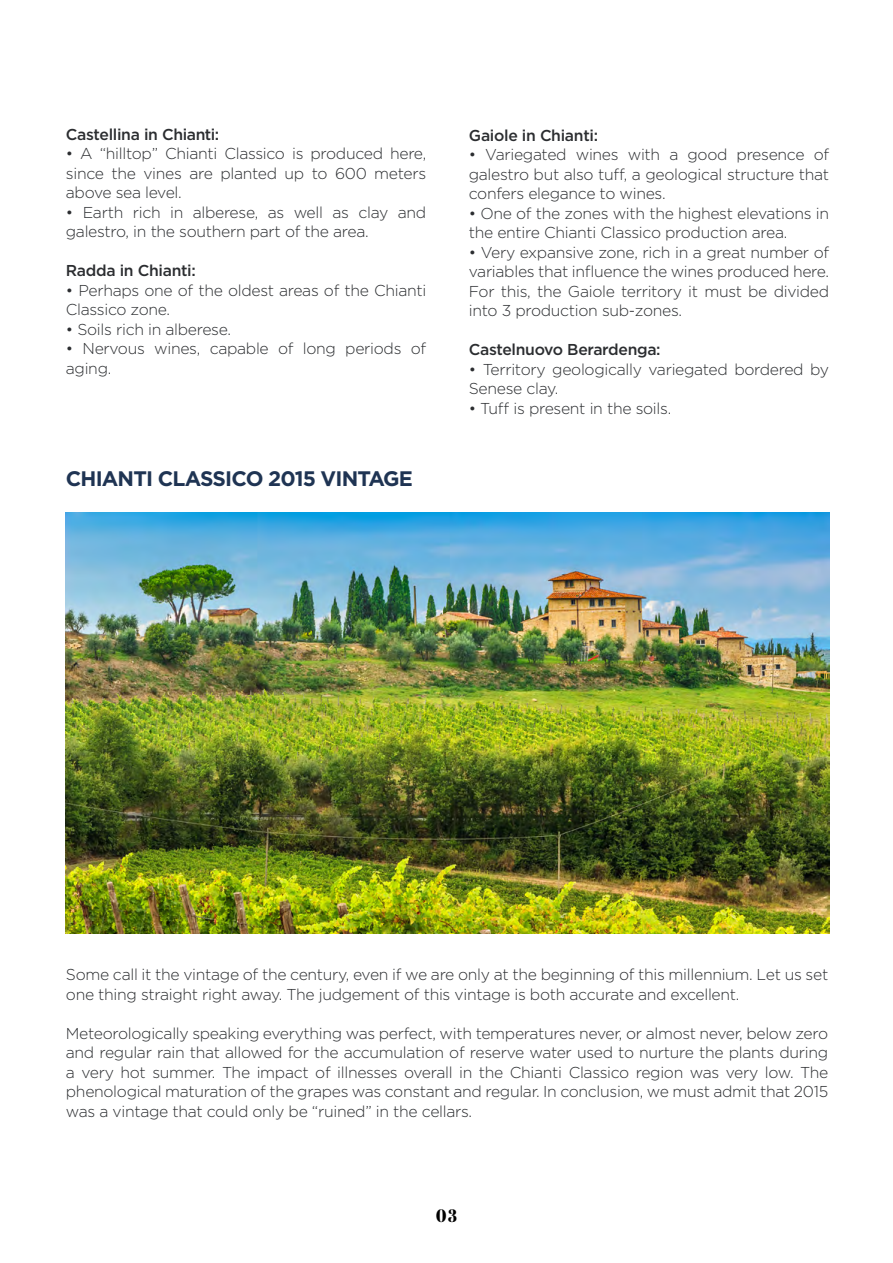
<style>
.page{position:relative;width:893px;height:1263px;background:#fff}
.page>*{position:absolute;margin:0;border:0;box-sizing:border-box;transform-origin:0 0}
.t1{font:700 21px "Gotham";letter-spacing:-.04em;color:#1f3453}
.t2{font:700 18px "Domaine Disp Cond";color:#000}
.t3{font:300 15.75px/19.5px "Gotham";letter-spacing:-.02em;color:#2b2d30}
.t4{font:500 15.75px "Gotham";letter-spacing:-.02em;color:#2b2d30}
</style>
<div class="page">
<img style="left:66px;top:513px;width:763px;height:421px">
<p class="t4" style="left:66px;top:124px;width:155px">Castellina in Chianti:</p>
<p class="t3" style="left:66px;top:144px;width:362px;text-align:justify">• A “hilltop” Chianti Classico is produced here, since the vines are planted up to 600 meters above sea level.</p>
<p class="t3" style="left:66px;top:202px;width:362px">• Earth rich in alberese, as well as clay and galestro, in the southern part of the area.</p>
<p class="t4" style="left:66px;top:261px;width:131px">Radda in Chianti:</p>
<p class="t3" style="left:66px;top:280px;width:362px">• Perhaps one of the oldest areas of the Chianti<br>Classico zone.</p>
<p class="t3" style="left:66px;top:319px;width:167px">• Soils rich in alberese.</p>
<p class="t3" style="left:66px;top:339px;width:362px">• Nervous wines, capable of long periods of aging.</p>
<h1 class="t1" style="left:66px;top:465px;width:348px">CHIANTI CLASSICO 2015 VINTAGE</h1>
<p class="t4" style="left:469px;top:125px;width:131px">Gaiole in Chianti:</p>
<p class="t3" style="left:469px;top:144px;width:362px;text-align:justify">• Variegated wines with a good presence of galestro but also tuff, a geological structure that confers elegance to wines.</p>
<p class="t3" style="left:469px;top:203px;width:362px">• One of the zones with the highest elevations in the entire Chianti Classico production area.</p>
<p class="t3" style="left:469px;top:242px;width:362px;text-align:justify">• Very expansive zone, rich in a great number of variables that influence the wines produced here.<br>For this, the Gaiole territory it must be divided into 3 production sub-zones.</p>
<p class="t4" style="left:469px;top:339px;width:193px">Castelnuovo Berardenga:</p>
<p class="t3" style="left:469px;top:359px;width:362px">• Territory geologically variegated bordered by<br>Senese clay.</p>
<p class="t3" style="left:469px;top:398px;width:204px">• Tuff is present in the soils.</p>
<p class="t3" style="left:66px;top:964px;width:764px">Some call it the vintage of the century, even if we are only at the beginning of this millennium. Let us set one thing straight right away. The judgement of this vintage is both accurate and excellent.</p>
<p class="t3" style="left:66px;top:1023px;width:764px;text-align:justify">Meteorologically speaking everything was perfect, with temperatures never, or almost never, below zero and regular rain that allowed for the accumulation of reserve water used to nurture the plants during a very hot summer. The impact of illnesses overall in the Chianti Classico region was very low. The phenological maturation of the grapes was constant and regular. In conclusion, we must admit that 2015 was a vintage that could only be “ruined” in the cellars.</p>
<p class="t2" style="left:436px;top:1204px;width:22px">03</p>
</div>
